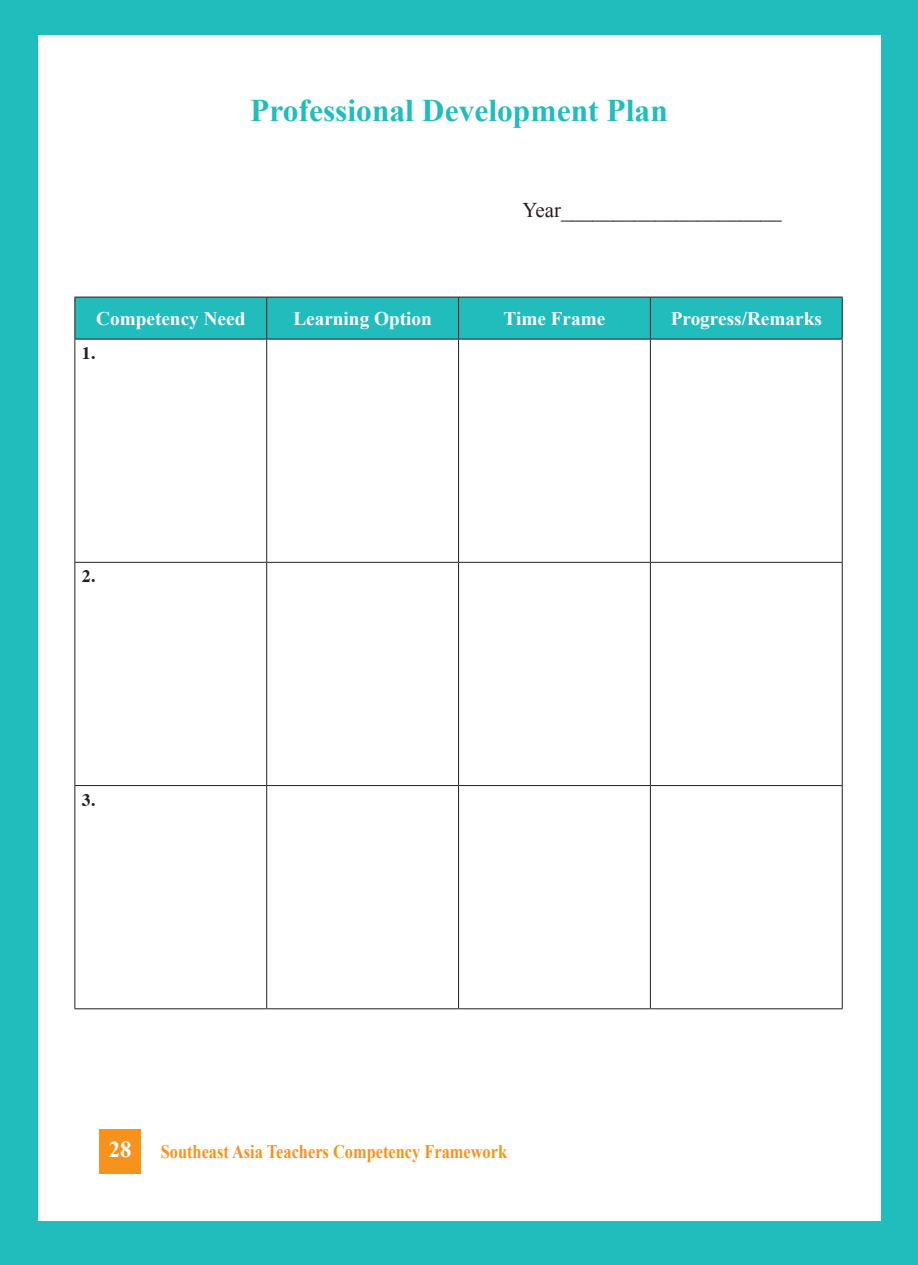
<style>
.page{position:relative;width:918px;height:1265px;background:#21bdbd}
.page>*{position:absolute;margin:0;border:0;box-sizing:border-box;transform-origin:0 0}
.t1{font:700 31.5px "Times New Roman";color:#21bdbd}
.t2{font:700 22.75px "Times New Roman";color:#fff}
.t3{font:21px "Times New Roman";color:#231f20}
.t4{font:700 19.25px "Times New Roman";color:#fff}
.t5{font:700 19.25px "Times New Roman";color:#f7931d;scale:.85 1}
.t6{font:700 17.5px "Times";color:#231f20}
</style>
<div class="page">
<div style="left:38px;top:35px;width:880px;height:1185px;background:#fff"></div>
<div style="left:881px;top:0;width:37px;height:1265px;background:#21bdbd"></div>
<div style="left:99px;top:1129px;width:42px;height:44px;background:#f7931d"></div>
<div style="left:75px;top:298px;width:767px;height:41px;background:#21bdbd"></div>
<hr style="left:74px;top:297px;width:193px;height:1px;background:#231f20">
<hr style="left:74px;top:298px;width:1px;height:41px;background:#231f20">
<hr style="left:267px;top:297px;width:191px;height:1px;background:#231f20">
<hr style="left:266px;top:298px;width:1px;height:41px;background:#231f20">
<hr style="left:458px;top:297px;width:192px;height:1px;background:#231f20">
<hr style="left:458px;top:298px;width:1px;height:41px;background:#231f20">
<hr style="left:650px;top:297px;width:192px;height:1px;background:#231f20">
<hr style="left:650px;top:298px;width:1px;height:41px;background:#231f20">
<hr style="left:842px;top:298px;width:1px;height:41px;background:#231f20">
<hr style="left:74px;top:339px;width:193px;height:1px;background:#231f20">
<hr style="left:74px;top:340px;width:1px;height:222px;background:#231f20">
<hr style="left:267px;top:339px;width:191px;height:1px;background:#231f20">
<hr style="left:266px;top:340px;width:1px;height:222px;background:#231f20">
<hr style="left:458px;top:339px;width:192px;height:1px;background:#231f20">
<hr style="left:458px;top:340px;width:1px;height:222px;background:#231f20">
<hr style="left:650px;top:339px;width:192px;height:1px;background:#231f20">
<hr style="left:650px;top:340px;width:1px;height:222px;background:#231f20">
<hr style="left:842px;top:340px;width:1px;height:222px;background:#231f20">
<hr style="left:74px;top:562px;width:193px;height:1px;background:#231f20">
<hr style="left:74px;top:563px;width:1px;height:222px;background:#231f20">
<hr style="left:267px;top:562px;width:191px;height:1px;background:#231f20">
<hr style="left:266px;top:563px;width:1px;height:222px;background:#231f20">
<hr style="left:458px;top:562px;width:192px;height:1px;background:#231f20">
<hr style="left:458px;top:563px;width:1px;height:222px;background:#231f20">
<hr style="left:650px;top:562px;width:192px;height:1px;background:#231f20">
<hr style="left:650px;top:563px;width:1px;height:222px;background:#231f20">
<hr style="left:842px;top:563px;width:1px;height:222px;background:#231f20">
<hr style="left:74px;top:785px;width:193px;height:1px;background:#231f20">
<hr style="left:74px;top:786px;width:1px;height:222px;background:#231f20">
<hr style="left:267px;top:785px;width:191px;height:1px;background:#231f20">
<hr style="left:266px;top:786px;width:1px;height:222px;background:#231f20">
<hr style="left:458px;top:785px;width:192px;height:1px;background:#231f20">
<hr style="left:458px;top:786px;width:1px;height:222px;background:#231f20">
<hr style="left:650px;top:785px;width:192px;height:1px;background:#231f20">
<hr style="left:650px;top:786px;width:1px;height:222px;background:#231f20">
<hr style="left:842px;top:786px;width:1px;height:222px;background:#231f20">
<hr style="left:74px;top:1008px;width:193px;height:1px;background:#231f20">
<hr style="left:267px;top:1008px;width:191px;height:1px;background:#231f20">
<hr style="left:458px;top:1008px;width:192px;height:1px;background:#231f20">
<hr style="left:650px;top:1008px;width:192px;height:1px;background:#231f20">
<p class="t1" style="left:250px;top:89px;width:419px">Professional Development Plan</p>
<p class="t3" style="left:522px;top:196px;width:261px">Year_____________________</p>
<p class="t4" style="left:96px;top:305px;width:151px">Competency Need</p>
<p class="t4" style="left:293px;top:305px;width:140px">Learning Option</p>
<p class="t4" style="left:503px;top:305px;width:103px">Time Frame</p>
<p class="t4" style="left:671px;top:305px;width:153px">Progress/Remarks</p>
<p class="t6" style="left:82px;top:337px;width:15px">1.</p>
<p class="t6" style="left:82px;top:560px;width:15px">2.</p>
<p class="t6" style="left:82px;top:783px;width:15px">3.</p>
<p class="t2" style="left:109px;top:1134px;width:24px">28</p>
<p class="t5" style="left:161px;top:1138px;width:409px">Southeast Asia Teachers Competency Framework</p>
</div>
